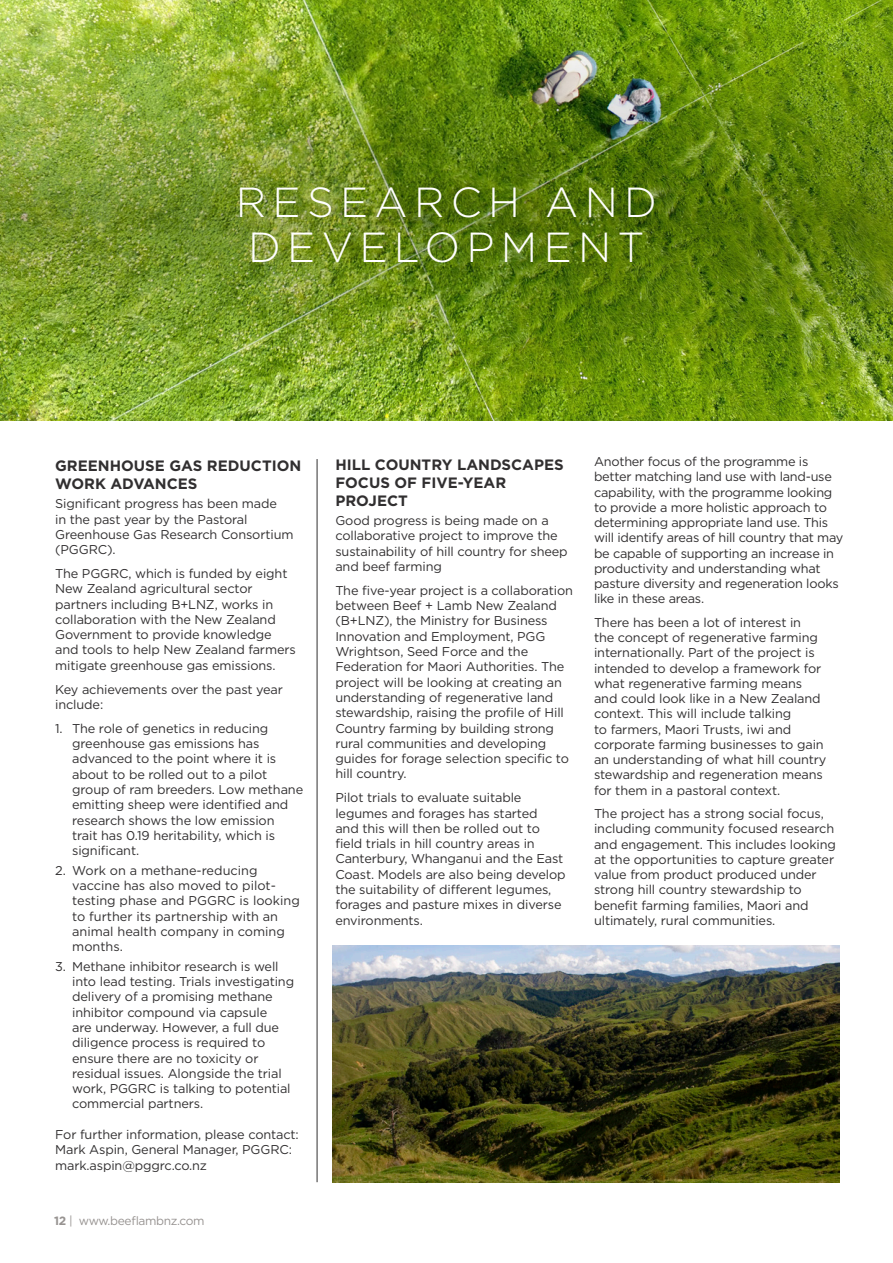
<style>
.page{position:relative;width:893px;height:1263px;background:#fff}
.page>*{position:absolute;margin:0;border:0;box-sizing:border-box;transform-origin:0 0}
.Body_Black_8_5pt{font:300 42px/45px "Gotham";letter-spacing:.15em;color:#fff}
.Upper_body{font:700 15px/18px "Gotham";color:#312f30}
.Body_Black_8_5pt-2{font:12.75px/15.3px "Gotham";letter-spacing:-.01em;color:#312f30}
.t1{font:12px "Gotham";letter-spacing:-.03em;color:#979391}
.s1{font-weight:700}
</style>
<div class="page">
<img style="left:0;top:0;width:893px;height:421px">
<img style="left:0;top:5px;width:893px;height:382px">
<hr style="left:317px;top:459px;width:1px;height:723px;background:#312f30">
<img style="left:333px;top:945px;width:507px;height:237px">
<p class="Body_Black_8_5pt" style="left:236px;top:179px;width:423px">RESEARCH AND<br>DEVELOPMENT</p>
<p class="Upper_body" style="left:55px;top:456px;width:248px">GREENHOUSE GAS REDUCTION<br>WORK ADVANCES</p>
<p class="Body_Black_8_5pt-2" style="left:55px;top:496px;width:240px">Significant progress has been made<br>in the past year by the Pastoral<br>Greenhouse Gas Research Consortium (PGGRC).</p>
<p class="Body_Black_8_5pt-2" style="left:55px;top:565px;width:242px">The PGGRC, which is funded by eight New Zealand agricultural sector partners including B+LNZ, works in collaboration with the New Zealand Government to provide knowledge and tools to help New Zealand farmers mitigate greenhouse gas emissions.</p>
<p class="Body_Black_8_5pt-2" style="left:55px;top:681px;width:229px">Key achievements over the past year include:</p>
<p class="Body_Black_8_5pt-2" style="left:72px;top:720px;width:232px;text-indent:-17px">1. The role of genetics in reducing greenhouse gas emissions has advanced to the point where it is about to be rolled out to a pilot group of ram breeders. Low methane emitting sheep were identified and research shows the low emission<br>trait has 0.19 heritability, which is significant.</p>
<p class="Body_Black_8_5pt-2" style="left:72px;top:862px;width:229px;text-indent:-17px">2. Work on a methane-reducing vaccine has also moved to pilot&shy;testing phase and PGGRC is looking to further its partnership with an animal health company in coming months.</p>
<p class="Body_Black_8_5pt-2" style="left:72px;top:958px;width:223px;text-indent:-17px">3. Methane inhibitor research is well into lead testing. Trials investigating delivery of a promising methane inhibitor compound via capsule<br>are underway. However, a full due diligence process is required to ensure there are no toxicity or residual issues. Alongside the trial work, PGGRC is talking to potential commercial partners.</p>
<p class="Body_Black_8_5pt-2" style="left:55px;top:1126px;width:245px">For further information, please contact:<br>Mark Aspin, General Manager, PGGRC: mark.aspin@pggrc.co.nz</p>
<p class="t1" style="left:54px;top:1213px;width:152px"><span class="s1">12</span> | www.beeflambnz.com</p>
<p class="Upper_body" style="left:335px;top:455px;width:230px">HILL COUNTRY LANDSCAPES<br>FOCUS OF FIVE-YEAR<br>PROJECT</p>
<p class="Body_Black_8_5pt-2" style="left:335px;top:513px;width:234px">Good progress is being made on a collaborative project to improve the sustainability of hill country for sheep and beef farming</p>
<p class="Body_Black_8_5pt-2" style="left:335px;top:582px;width:239px">The five-year project is a collaboration between Beef + Lamb New Zealand (B+LNZ), the Ministry for Business Innovation and Employment, PGG Wrightson, Seed Force and the Federation for Maori Authorities. The project will be looking at creating an understanding of regenerative land stewardship, raising the profile of Hill Country farming by building strong rural communities and developing guides for forage selection specific to hill country.</p>
<p class="Body_Black_8_5pt-2" style="left:335px;top:790px;width:232px">Pilot trials to evaluate suitable legumes and forages has started<br>and this will then be rolled out to field trials in hill country areas in Canterbury, Whanganui and the East Coast. Models are also being develop the suitability of different legumes, forages and pasture mixes in diverse environments.</p>
<p class="Body_Black_8_5pt-2" style="left:594px;top:454px;width:251px">Another focus of the programme is better matching land use with land-use capability, with the programme looking to provide a more holistic approach to determining appropriate land use. This will identify areas of hill country that may be capable of supporting an increase in productivity and understanding what pasture diversity and regeneration looks like in these areas.</p>
<p class="Body_Black_8_5pt-2" style="left:594px;top:615px;width:234px">There has been a lot of interest in<br>the concept of regenerative farming internationally. Part of the project is intended to develop a framework for what regenerative farming means and could look like in a New Zealand context. This will include talking<br>to farmers, Maori Trusts, iwi and corporate farming businesses to gain an understanding of what hill country stewardship and regeneration means for them in a pastoral context.</p>
<p class="Body_Black_8_5pt-2" style="left:594px;top:806px;width:243px">The project has a strong social focus, including community focused research and engagement. This includes looking at the opportunities to capture greater value from product produced under strong hill country stewardship to benefit farming families, Maori and ultimately, rural communities.</p>
</div>
